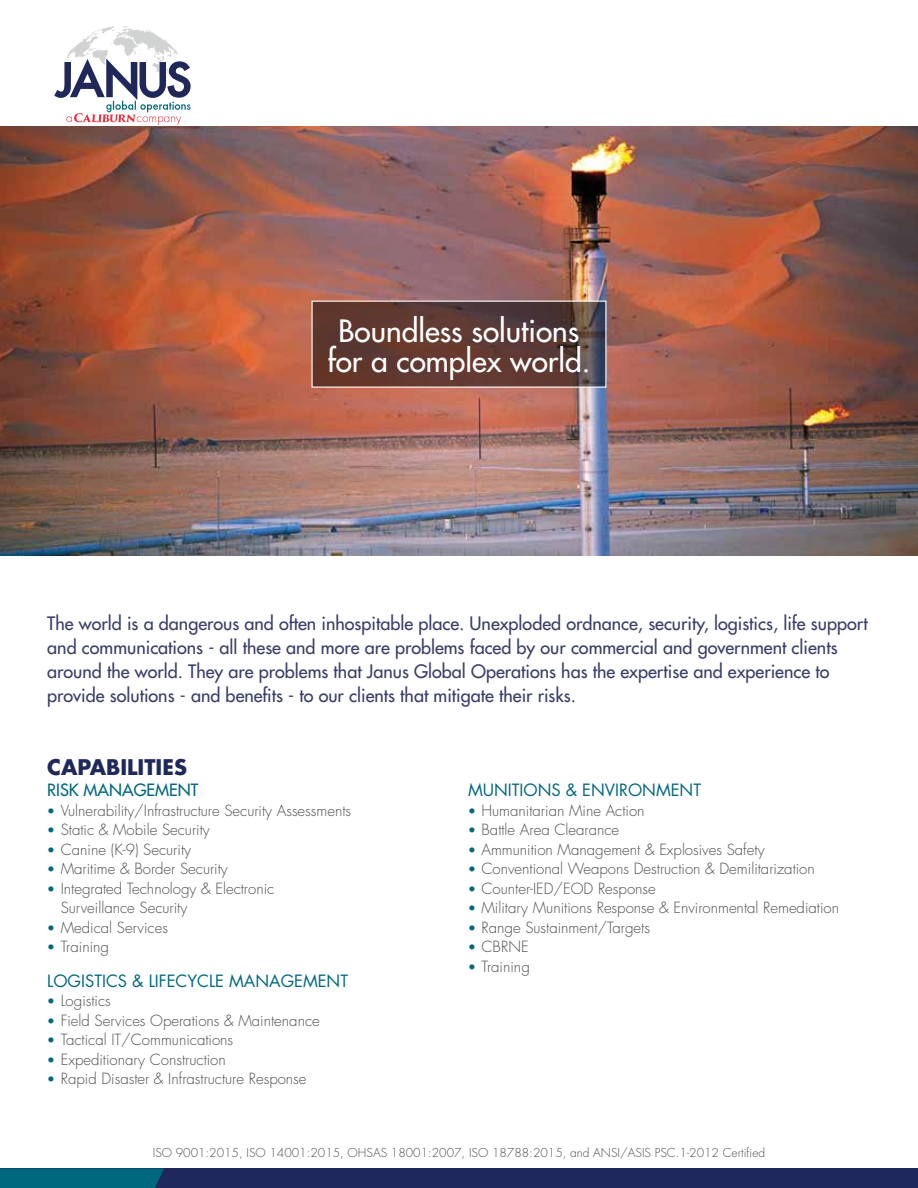
<style>
.page{position:relative;width:918px;height:1188px;background:#fff}
.page>*{position:absolute;margin:0;border:0;box-sizing:border-box;transform-origin:0 0}
.t1{font:500 30px/30px "Futura Std";color:#fff;text-align:center}
.t2{font:700 21px "Futura Std";color:#1e285a}
.t3{font:500 18px/24px "Futura Std";color:#393d69}
.t4{font:16.5px "Futura Std";color:#00687e}
.t5{font:500 16.5px "Futura Std";color:#00687e}
.t6{font:300 15px/19.5px "Futura Std";color:#4d4d4f}
.t7{font:300 12px "Futura Std";color:#4d4d4f}
.s1{font-weight:500;font-size:13.5px;color:#00687e}
</style>
<div class="page">
<div style="left:0;top:1168px;width:918px;height:20px;background:#1e285a"></div>
<svg style="left:0;top:1168px;width:164px;height:20px;background:#01647c"></svg>
<img style="left:0;top:126px;width:918px;height:430px">
<svg style="left:314px;top:303px;width:290px;height:83px;background:#5b3934"></svg>
<div style="left:312px;top:301px;width:294px;height:87px;border:1px solid #fff"></div>
<svg style="left:54px;top:26px;width:137px;height:99px"></svg>
<h1 class="t1" style="left:327px;top:316px;width:265px">Boundless solutions for a complex world.</h1>
<p class="t3" style="left:47px;top:612px;width:822px">The world is a dangerous and often inhospitable place. Unexploded ordnance, security, logistics, life support and communications - all these and more are problems faced by our commercial and government clients around the world. They are problems that Janus Global Operations has the expertise and experience to provide solutions - and benefits - to our clients that mitigate their risks.</p>
<h2 class="t2" style="left:47px;top:754px;width:141px">CAPABILITIES</h2>
<p class="t5" style="left:47px;top:780px;width:153px">RISK MANAGEMENT</p>
<p class="t6" style="left:47px;top:801px;width:305px"><span class="s1">•</span> Vulnerability/Infrastructure Security Assessments</p>
<p class="t6" style="left:47px;top:821px;width:164px"><span class="s1">•</span> Static &amp; Mobile Security</p>
<p class="t6" style="left:47px;top:840px;width:145px"><span class="s1">•</span> Canine (K-9) Security</p>
<p class="t6" style="left:47px;top:860px;width:182px"><span class="s1">•</span> Maritime &amp; Border Security</p>
<p class="t6" style="left:61px;top:879px;width:215px;text-indent:-14px"><span class="s1">•</span> Integrated Technology &amp; Electronic<br>Surveillance Security</p>
<p class="t6" style="left:47px;top:918px;width:122px"><span class="s1">•</span> Medical Services</p>
<p class="t6" style="left:47px;top:938px;width:63px"><span class="s1">•</span> Training</p>
<p class="t4" style="left:47px;top:970px;width:302px">LOGISTICS &amp; LIFECYCLE MANAGEMENT</p>
<p class="t6" style="left:47px;top:992px;width:65px"><span class="s1">•</span> Logistics</p>
<p class="t6" style="left:47px;top:1011px;width:274px"><span class="s1">•</span> Field Services Operations &amp; Maintenance</p>
<p class="t6" style="left:47px;top:1031px;width:187px"><span class="s1">•</span> Tactical IT/Communications</p>
<p class="t6" style="left:47px;top:1050px;width:180px"><span class="s1">•</span> Expeditionary Construction</p>
<p class="t6" style="left:47px;top:1070px;width:261px"><span class="s1">•</span> Rapid Disaster &amp; Infrastructure Response</p>
<p class="t4" style="left:468px;top:780px;width:235px">MUNITIONS &amp; ENVIRONMENT</p>
<p class="t6" style="left:468px;top:801px;width:178px"><span class="s1">•</span> Humanitarian Mine Action</p>
<p class="t6" style="left:468px;top:821px;width:153px"><span class="s1">•</span> Battle Area Clearance</p>
<p class="t6" style="left:468px;top:840px;width:298px"><span class="s1">•</span> Ammunition Management &amp; Explosives Safety</p>
<p class="t6" style="left:468px;top:860px;width:348px"><span class="s1">•</span> Conventional Weapons Destruction &amp; Demilitarization</p>
<p class="t6" style="left:468px;top:879px;width:189px"><span class="s1">•</span> Counter-IED/EOD Response</p>
<p class="t6" style="left:468px;top:899px;width:373px"><span class="s1">•</span> Military Munitions Response &amp; Environmental Remediation</p>
<p class="t6" style="left:468px;top:918px;width:183px"><span class="s1">•</span> Range Sustainment/Targets</p>
<p class="t6" style="left:468px;top:938px;width:62px"><span class="s1">•</span> CBRNE</p>
<p class="t6" style="left:468px;top:957px;width:63px"><span class="s1">•</span> Training</p>
<p class="t7" style="left:153px;top:1146px;width:614px">ISO 9001:2015, ISO 14001:2015, OHSAS 18001:2007, ISO 18788:2015, and ANSI/ASIS PSC.1-2012 Certified</p>
</div>
